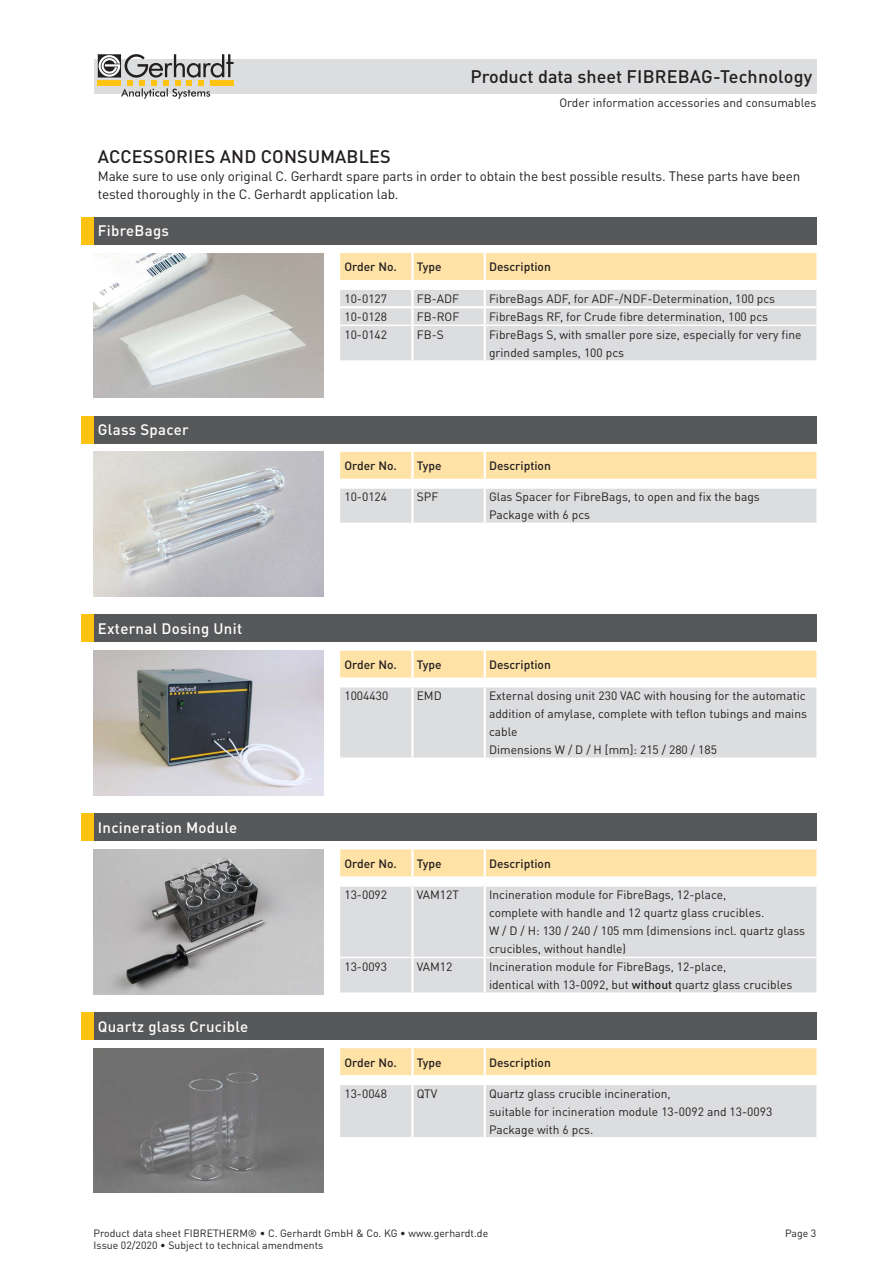
<style>
.page{position:relative;width:893px;height:1263px;background:#fff}
.page>*{position:absolute;margin:0;border:0;box-sizing:border-box;transform-origin:0 0}
.A1-Fließtext{font:500 18px "DINOT";letter-spacing:.01em;color:#231f20}
.t1{font:500 15px "DINOT";letter-spacing:.02em;color:#fff}
.A1-Fließtext-2{font:13.5px/18px "DINOT";letter-spacing:-.01em;color:#231f20}
.t2{font:12px/18px "DINOT";color:#231f20}
.t3{font:500 12px "DINOT";color:#231f20}
.t4{font:10.5px/12px "DINOT";color:#231f20}
.s1{font-weight:500}
</style>
<div class="page">
<div style="left:94px;top:59px;width:722px;height:34px;background:#dcdddf"></div>
<svg style="left:98px;top:54px;width:136px;height:45px"></svg>
<svg style="left:340px;top:253px;width:476px;height:108px;background:#e9e2d4"></svg>
<hr style="left:411px;top:326px;width:3px;height:34px;background:#fff">
<hr style="left:484px;top:326px;width:2px;height:34px;background:#fff">
<hr style="left:411px;top:253px;width:3px;height:27px;background:#fff">
<hr style="left:484px;top:253px;width:2px;height:27px;background:#fff">
<hr style="left:340px;top:280px;width:72px;height:1px;background:#fff">
<hr style="left:412px;top:280px;width:73px;height:1px;background:#fff">
<hr style="left:485px;top:280px;width:331px;height:1px;background:#fff">
<div style="left:81px;top:217px;width:13px;height:27px;background:#fec210"></div>
<div style="left:94px;top:217px;width:722px;height:27px;background:#57585a"></div>
<svg style="left:340px;top:452px;width:476px;height:71px;background:#ede2cb"></svg>
<hr style="left:340px;top:487px;width:72px;height:2px;background:#fff">
<hr style="left:412px;top:487px;width:73px;height:2px;background:#fff">
<hr style="left:485px;top:487px;width:331px;height:2px;background:#fff">
<hr style="left:411px;top:489px;width:3px;height:34px;background:#fff">
<hr style="left:484px;top:489px;width:2px;height:34px;background:#fff">
<hr style="left:411px;top:452px;width:3px;height:27px;background:#fff">
<hr style="left:484px;top:452px;width:2px;height:27px;background:#fff">
<hr style="left:340px;top:479px;width:72px;height:1px;background:#fff">
<hr style="left:412px;top:479px;width:73px;height:1px;background:#fff">
<hr style="left:485px;top:479px;width:331px;height:1px;background:#fff">
<div style="left:81px;top:416px;width:13px;height:27px;background:#fec210"></div>
<div style="left:94px;top:416px;width:722px;height:27px;background:#57585a"></div>
<svg style="left:340px;top:651px;width:476px;height:106px;background:#e7e0d2"></svg>
<hr style="left:340px;top:686px;width:72px;height:1px;background:#fff">
<hr style="left:412px;top:686px;width:73px;height:1px;background:#fff">
<hr style="left:485px;top:686px;width:331px;height:1px;background:#fff">
<hr style="left:411px;top:687px;width:3px;height:70px;background:#fff">
<hr style="left:484px;top:687px;width:2px;height:70px;background:#fff">
<hr style="left:411px;top:651px;width:3px;height:26px;background:#fff">
<hr style="left:484px;top:651px;width:2px;height:26px;background:#fff">
<hr style="left:340px;top:677px;width:72px;height:2px;background:#fff">
<hr style="left:412px;top:677px;width:73px;height:2px;background:#fff">
<hr style="left:485px;top:677px;width:331px;height:2px;background:#fff">
<div style="left:81px;top:614px;width:13px;height:28px;background:#fec210"></div>
<div style="left:94px;top:614px;width:722px;height:28px;background:#57585a"></div>
<div style="left:340px;top:887px;width:476px;height:105px;background:#dcdddf"></div>
<div style="left:340px;top:849px;width:476px;height:27px;background:#ffe2a5"></div>
<hr style="left:411px;top:887px;width:3px;height:70px;background:#fff">
<hr style="left:484px;top:887px;width:2px;height:70px;background:#fff">
<hr style="left:411px;top:958px;width:3px;height:34px;background:#fff">
<hr style="left:484px;top:958px;width:2px;height:34px;background:#fff">
<hr style="left:340px;top:957px;width:72px;height:1px;background:#fff">
<hr style="left:412px;top:957px;width:73px;height:1px;background:#fff">
<hr style="left:485px;top:957px;width:331px;height:1px;background:#fff">
<hr style="left:411px;top:849px;width:3px;height:27px;background:#fff">
<hr style="left:484px;top:849px;width:2px;height:27px;background:#fff">
<div style="left:81px;top:813px;width:13px;height:28px;background:#fec210"></div>
<div style="left:94px;top:813px;width:722px;height:28px;background:#57585a"></div>
<svg style="left:340px;top:1048px;width:476px;height:89px;background:#eae1d0"></svg>
<hr style="left:340px;top:1084px;width:72px;height:1px;background:#fff">
<hr style="left:412px;top:1084px;width:73px;height:1px;background:#fff">
<hr style="left:485px;top:1084px;width:331px;height:1px;background:#fff">
<hr style="left:411px;top:1085px;width:3px;height:52px;background:#fff">
<hr style="left:484px;top:1085px;width:2px;height:52px;background:#fff">
<hr style="left:411px;top:1048px;width:3px;height:27px;background:#fff">
<hr style="left:484px;top:1048px;width:2px;height:27px;background:#fff">
<hr style="left:340px;top:1075px;width:72px;height:1px;background:#fff">
<hr style="left:412px;top:1075px;width:73px;height:1px;background:#fff">
<hr style="left:485px;top:1075px;width:331px;height:1px;background:#fff">
<div style="left:81px;top:1012px;width:13px;height:28px;background:#fec210"></div>
<div style="left:94px;top:1012px;width:722px;height:28px;background:#57585a"></div>
<img style="left:94px;top:651px;width:229px;height:144px">
<img style="left:94px;top:1048px;width:229px;height:145px">
<img style="left:94px;top:849px;width:229px;height:145px">
<img style="left:94px;top:253px;width:229px;height:145px">
<img style="left:94px;top:452px;width:229px;height:144px">
<h1 class="A1-Fließtext" style="left:470px;top:65px;width:343px">Product data sheet FIBREBAG-Technology</h1>
<p class="t2" style="left:559px;top:93px;width:259px">Order information accessories and consumables</p>
<p class="A1-Fließtext" style="left:98px;top:145px;width:295px">ACCESSORIES AND CONSUMABLES</p>
<p class="A1-Fließtext-2" style="left:98px;top:167px;width:704px">Make sure to use only original C. Gerhardt spare parts in order to obtain the best possible results. These parts have been tested thoroughly in the C. Gerhardt application lab.</p>
<p class="t1" style="left:98px;top:221px;width:73px">FibreBags</p>
<p class="t1" style="left:98px;top:420px;width:92px">Glass Spacer</p>
<p class="t1" style="left:98px;top:619px;width:146px">External Dosing Unit</p>
<p class="t1" style="left:98px;top:818px;width:141px">Incineration Module</p>
<p class="t1" style="left:98px;top:1017px;width:152px">Quartz glass Crucible</p>
<p class="t3" style="left:344px;top:259px;width:54px">Order No.</p>
<p class="t3" style="left:417px;top:259px;width:26px">Type</p>
<p class="t3" style="left:489px;top:259px;width:63px">Description</p>
<p class="t2" style="left:344px;top:289px;width:44px">10-0127</p>
<p class="t2" style="left:417px;top:289px;width:44px">FB-ADF</p>
<p class="t2" style="left:489px;top:289px;width:288px">FibreBags ADF, for ADF-/NDF-Determination, 100 pcs</p>
<p class="t2" style="left:344px;top:307px;width:44px">10-0128</p>
<p class="t2" style="left:417px;top:307px;width:44px">FB-ROF</p>
<p class="t2" style="left:489px;top:307px;width:281px">FibreBags RF, for Crude fibre determination, 100 pcs</p>
<p class="t2" style="left:344px;top:325px;width:44px">10-0142</p>
<p class="t2" style="left:417px;top:325px;width:29px">FB-S</p>
<p class="t2" style="left:489px;top:325px;width:314px">FibreBags S, with smaller pore size, especially for very fine grinded samples, 100 pcs</p>
<p class="t3" style="left:344px;top:458px;width:54px">Order No.</p>
<p class="t3" style="left:417px;top:458px;width:26px">Type</p>
<p class="t3" style="left:489px;top:458px;width:63px">Description</p>
<p class="t2" style="left:344px;top:488px;width:44px">10-0124</p>
<p class="t2" style="left:417px;top:488px;width:23px">SPF</p>
<p class="t2" style="left:489px;top:488px;width:272px">Glas Spacer for FibreBags, to open and fix the bags</p>
<p class="t2" style="left:489px;top:506px;width:102px">Package with 6 pcs</p>
<p class="t3" style="left:344px;top:657px;width:54px">Order No.</p>
<p class="t3" style="left:417px;top:657px;width:26px">Type</p>
<p class="t3" style="left:489px;top:657px;width:63px">Description</p>
<p class="t2" style="left:344px;top:687px;width:45px">1004430</p>
<p class="t2" style="left:417px;top:687px;width:27px">EMD</p>
<p class="t2" style="left:489px;top:687px;width:319px;text-align:justify">External dosing unit 230 VAC with housing for the automatic addition of amylase, complete with teflon tubings and mains cable</p>
<p class="t2" style="left:489px;top:741px;width:229px">Dimensions W / D / H [mm]: 215 / 280 / 185</p>
<p class="t3" style="left:344px;top:856px;width:54px">Order No.</p>
<p class="t3" style="left:417px;top:856px;width:26px">Type</p>
<p class="t3" style="left:489px;top:856px;width:63px">Description</p>
<p class="t2" style="left:344px;top:885px;width:44px">13-0092</p>
<p class="t2" style="left:417px;top:885px;width:44px">VAM12T</p>
<p class="t2" style="left:489px;top:885px;width:239px">Incineration module for FibreBags, 12-place,</p>
<p class="t2" style="left:489px;top:903px;width:277px">complete with handle and 12 quartz glass crucibles.</p>
<p class="t2" style="left:489px;top:921px;width:318px">W / D / H: 130 / 240 / 105 mm (dimensions incl. quartz glass</p>
<p class="t2" style="left:489px;top:940px;width:139px">crucibles, without handle)</p>
<p class="t2" style="left:344px;top:957px;width:44px">13-0093</p>
<p class="t2" style="left:417px;top:957px;width:37px">VAM12</p>
<p class="t2" style="left:489px;top:957px;width:239px">Incineration module for FibreBags, 12-place,</p>
<p class="t2" style="left:489px;top:975px;width:305px">identical with 13-0092, but <span class="s1">without</span> quartz glass crucibles</p>
<p class="t3" style="left:344px;top:1055px;width:54px">Order No.</p>
<p class="t3" style="left:417px;top:1055px;width:26px">Type</p>
<p class="t3" style="left:489px;top:1055px;width:63px">Description</p>
<p class="t2" style="left:344px;top:1084px;width:44px">13-0048</p>
<p class="t2" style="left:417px;top:1084px;width:22px">QTV</p>
<p class="t2" style="left:489px;top:1084px;width:183px">Quartz glass crucible incineration,</p>
<p class="t2" style="left:489px;top:1102px;width:285px">suitable for incineration module 13-0092 and 13-0093</p>
<p class="t2" style="left:489px;top:1120px;width:106px">Package with 6 pcs.</p>
<p class="t4" style="left:94px;top:1227px;width:396px">Product data sheet FIBRETHERM® • C. Gerhardt GmbH &amp; Co. KG • www.gerhardt.de<br>Issue 02/2020 • Subject to technical amendments</p>
<p class="t4" style="left:785px;top:1227px;width:33px">Page 3</p>
</div>
